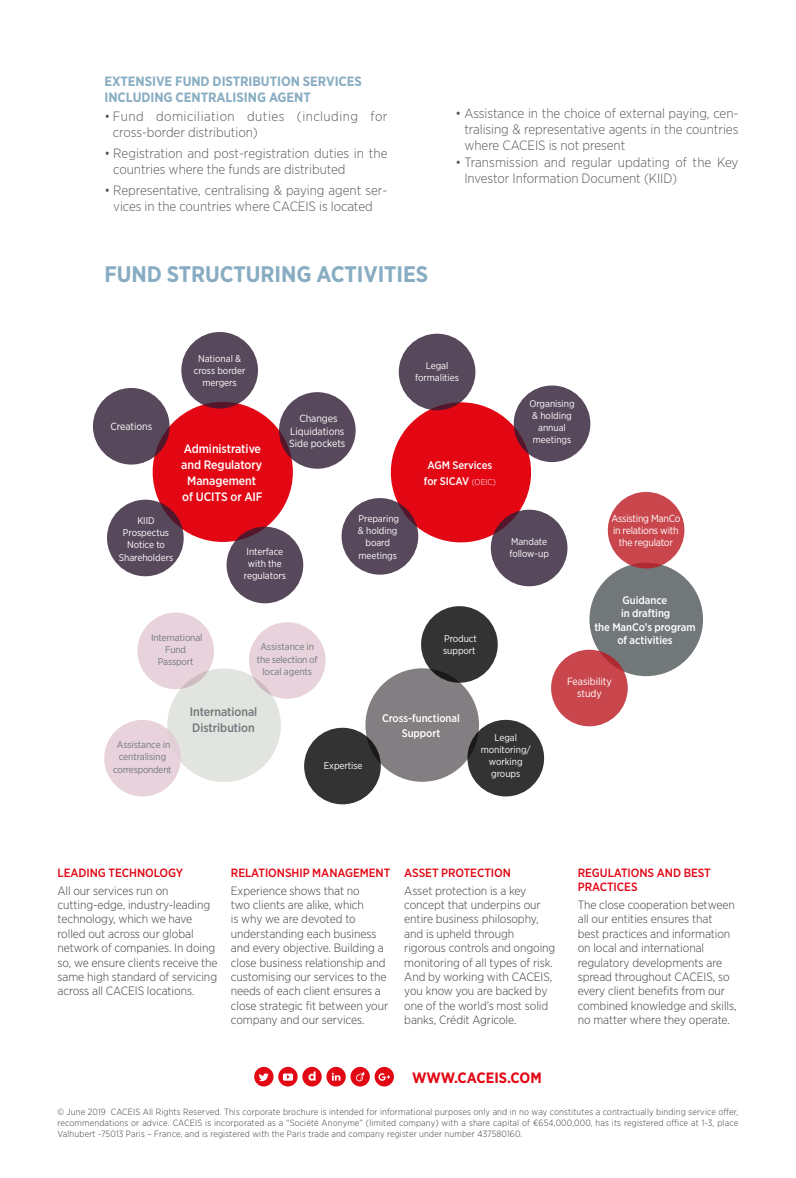
<style>
.page{position:relative;width:796px;height:1178px;background:#fff}
.page>*{position:absolute;margin:0;border:0;box-sizing:border-box;transform-origin:0 0}
.t1{font:700 22.5px "Gotham Narrow";letter-spacing:-.005em;color:#88adc2}
.t2{font:700 15px "Gotham Narrow";color:#e30613}
.t3{font:300 13.5px/16.2px "Gotham Narrow";letter-spacing:-.005em;color:#575756}
.t4{font:300 13.5px/16.2px "Gotham Narrow";letter-spacing:.035em;color:#575756}
.t5{font:700 13.5px/16.2px "Gotham Narrow";letter-spacing:-.005em;color:#88adc2}
.t6{font:500 12.15px/15.9px "Gotham Narrow";letter-spacing:-.005em;color:#fff;text-align:center}
.t7{font:500 12.15px/15.9px "Gotham Narrow";letter-spacing:-.005em;color:#72787a}
.t8{font:300 12px/14.4px "Gotham Narrow";letter-spacing:-.005em;color:#3c3c3b}
.t9{font:500 12px/14.4px "Gotham Narrow";letter-spacing:-.005em;color:#e30613}
.t10{font:500 10.95px/13.5px "Gotham Narrow";letter-spacing:-.005em;color:#fff;text-align:center}
.t11{font:10.35px/12.5px "Gotham Narrow";letter-spacing:-.005em;color:#fff;text-align:center}
.t12{font:10.35px/12px "Gotham Narrow";letter-spacing:-.025em;color:#fff;text-align:center}
.t13{font:9.75px/12.1px "Gotham Narrow";letter-spacing:-.005em;color:#fff;text-align:center}
.t14{font:9.75px/12.1px "Gotham Narrow";letter-spacing:-.015em;color:#72787a;text-align:center}
.t15{font:300 9px/10.8px "Gotham Narrow";letter-spacing:.015em;color:#3c3c3b;text-align:justify}
.s1{font-weight:300;font-size:8.55px}
</style>
<div class="page">
<div style="left:326px;top:1067px;width:19px;height:19px;background:#e30613;border-radius:50%"></div>
<div style="left:350px;top:1067px;width:19px;height:19px;background:#e30613;border-radius:50%"></div>
<div style="left:278px;top:1067px;width:19px;height:19px;background:#e30613;border-radius:50%"></div>
<div style="left:302px;top:1067px;width:19px;height:19px;background:#e30613;border-radius:50%"></div>
<div style="left:374px;top:1067px;width:19px;height:19px;background:#e30613;border-radius:50%"></div>
<div style="left:254px;top:1067px;width:19px;height:19px;background:#e30613;border-radius:50%"></div>
<svg style="left:308px;top:1071px;width:7px;height:10px"></svg>
<svg style="left:378px;top:1073px;width:12px;height:8px"></svg>
<svg style="left:356px;top:1072px;width:8px;height:9px"></svg>
<svg style="left:331px;top:1073px;width:9px;height:8px"></svg>
<svg style="left:259px;top:1073px;width:9px;height:8px"></svg>
<svg style="left:283px;top:1073px;width:10px;height:8px"></svg>
<div style="left:167px;top:668px;width:114px;height:114px;background:#e2e4e0;border-radius:50%"></div>
<div style="left:365px;top:668px;width:114px;height:114px;background:#837e81;border-radius:50%"></div>
<div style="left:589px;top:563px;width:113px;height:113px;background:#72787a;border-radius:50%"></div>
<div style="left:390px;top:402px;width:140px;height:140px;background:#e30613;border-radius:50%"></div>
<div style="left:152px;top:402px;width:141px;height:140px;background:#e30613;border-radius:50%"></div>
<div style="left:513px;top:385px;width:77px;height:77px;background:#58485b;border-radius:50%"></div>
<div style="left:398px;top:334px;width:77px;height:76px;background:#58485b;border-radius:50%"></div>
<div style="left:490px;top:510px;width:77px;height:76px;background:#58485b;border-radius:50%"></div>
<div style="left:341px;top:498px;width:77px;height:77px;background:#58485b;border-radius:50%"></div>
<div style="left:181px;top:332px;width:77px;height:77px;background:#58485b;border-radius:50%"></div>
<div style="left:279px;top:392px;width:76px;height:77px;background:#58485b;border-radius:50%"></div>
<div style="left:93px;top:388px;width:76px;height:76px;background:#58485b;border-radius:50%"></div>
<div style="left:226px;top:527px;width:77px;height:76px;background:#58485b;border-radius:50%"></div>
<div style="left:107px;top:500px;width:76px;height:76px;background:#58485b;border-radius:50%"></div>
<div style="left:607px;top:492px;width:77px;height:76px;background:#ca464d;border-radius:50%"></div>
<div style="left:550px;top:650px;width:77px;height:76px;background:#ca464d;border-radius:50%"></div>
<div style="left:467px;top:720px;width:77px;height:76px;background:#333;border-radius:50%"></div>
<div style="left:304px;top:728px;width:76px;height:76px;background:#333;border-radius:50%"></div>
<div style="left:421px;top:606px;width:76px;height:77px;background:#333;border-radius:50%"></div>
<div style="left:137px;top:612px;width:77px;height:77px;background:#e8d3dc;border-radius:50%"></div>
<div style="left:104px;top:720px;width:77px;height:76px;background:#e8d3dc;border-radius:50%"></div>
<div style="left:249px;top:622px;width:76px;height:77px;background:#e8d3dc;border-radius:50%"></div>
<p class="t5" style="left:104px;top:73px;width:259px">EXTENSIVE FUND DISTRIBUTION SERVICES<br>INCLUDING CENTRALISING AGENT</p>
<p class="t4" style="left:113px;top:108px;width:276px;text-indent:-8px">• Fund domiciliation duties (including for cross-border distribution)</p>
<p class="t3" style="left:113px;top:145px;width:275px;text-indent:-9px">• Registration and post-registration duties in the countries where the funds are distributed</p>
<p class="t3" style="left:104px;top:181px;width:284px;text-align:center">• Representative, centralising &amp; paying agent ser&shy;vices in the countries where CACEIS is located</p>
<h1 class="t1" style="left:104px;top:259px;width:325px">FUND STRUCTURING ACTIVITIES</h1>
<p class="t3" style="left:464px;top:105px;width:275px;text-align:justify;text-indent:-9px">• Assistance in the choice of external paying, cen&shy;tralising &amp; representative agents in the countries where CACEIS is not present</p>
<p class="t3" style="left:464px;top:153px;width:275px;text-indent:-9px">• Transmission and regular updating of the Key<br>Investor Information Document (KIID)</p>
<p class="t11" style="left:110px;top:420px;width:43px">Creations</p>
<p class="t13" style="left:194px;top:352px;width:53px">National &amp; cross border mergers</p>
<p class="t6" style="left:181px;top:441px;width:83px">Administrative and Regulatory<br>Management of UCITS or AIF</p>
<p class="t11" style="left:289px;top:412px;width:58px">Changes<br>Liquidations<br>Side pockets</p>
<p class="t13" style="left:415px;top:359px;width:45px">Legal formalities</p>
<p class="t10" style="left:423px;top:457px;width:73px;line-height:15.9px">AGM Services for SICAV <span class="s1">(OEIC)</span></p>
<p class="t13" style="left:529px;top:398px;width:47px;line-height:11.7px">Organising &amp; holding annual meetings</p>
<p class="t13" style="left:358px;top:512px;width:43px">Preparing &amp; holding board meetings</p>
<p class="t13" style="left:119px;top:514px;width:56px">KIID<br>Prospectus<br>Notice to<br>Shareholders</p>
<p class="t12" style="left:611px;top:512px;width:70px">Assisting ManCo in relations with the regulator</p>
<p class="t13" style="left:509px;top:535px;width:41px;text-align:left">Mandate follow-up</p>
<p class="t13" style="left:244px;top:545px;width:44px">Interface with the regulators</p>
<p class="t14" style="left:151px;top:631px;width:53px">International<br>Fund<br>Passport</p>
<p class="t14" style="left:257px;top:641px;width:62px">Assistance in the selection of local agents</p>
<p class="t13" style="left:443px;top:632px;width:35px;text-align:left">Product support</p>
<p class="t14" style="left:113px;top:738px;width:60px">Assistance in centralising correspondent</p>
<p class="t7" style="left:190px;top:704px;width:69px">International<br>Distribution</p>
<p class="t10" style="left:382px;top:709px;width:79px;line-height:15.9px">Cross-functional<br>Support</p>
<p class="t13" style="left:323px;top:759px;width:40px">Expertise</p>
<p class="t13" style="left:480px;top:731px;width:52px">Legal monitoring/ working groups</p>
<p class="t10" style="left:594px;top:593px;width:103px">Guidance<br>in drafting<br>the ManCo’s program of activities</p>
<p class="t11" style="left:567px;top:675px;width:46px">Feasibility study</p>
<p class="t9" style="left:57px;top:865px;width:127px">LEADING TECHNOLOGY</p>
<p class="t8" style="left:57px;top:883px;width:162px">All our services run on cutting-edge, industry-leading technology, which we have rolled out across our global network of companies. In doing so, we ensure clients receive the same high standard of servicing across all CACEIS locations.</p>
<p class="t9" style="left:231px;top:865px;width:161px">RELATIONSHIP MANAGEMENT</p>
<p class="t8" style="left:231px;top:883px;width:159px">Experience shows that no<br>two clients are alike, which<br>is why we are devoted to understanding each business and every objective. Building a close business relationship and customising our services to the needs of each client ensures a close strategic fit between your company and our services.</p>
<p class="t9" style="left:404px;top:865px;width:108px">ASSET PROTECTION</p>
<p class="t8" style="left:404px;top:883px;width:152px">Asset protection is a key concept that underpins our entire business philosophy, and is upheld through rigorous controls and ongoing monitoring of all types of risk.<br>And by working with CACEIS, you know you are backed by one of the world’s most solid banks, Crédit Agricole.</p>
<p class="t2" style="left:412px;top:1068px;width:131px">WWW.CACEIS.COM</p>
<p class="t9" style="left:577px;top:865px;width:134px">REGULATIONS AND BEST<br>PRACTICES</p>
<p class="t8" style="left:577px;top:897px;width:160px">The close cooperation between all our entities ensures that best practices and information on local and international regulatory developments are spread throughout CACEIS, so every client benefits from our combined knowledge and skills, no matter where they operate.</p>
<p class="t15" style="left:57px;top:1106px;width:682px">© June 2019 CACEIS All Rights Reserved. This corporate brochure is intended for informational purposes only and in no way constitutes a contractually binding service offer, recommendations or advice. CACEIS is incorporated as a “Société Anonyme” (limited company) with a share capital of €654,000,000, has its registered office at 1-3, place Valhubert -75013 Paris – France, and is registered with the Paris trade and company register under number 437580160.</p>
</div>
